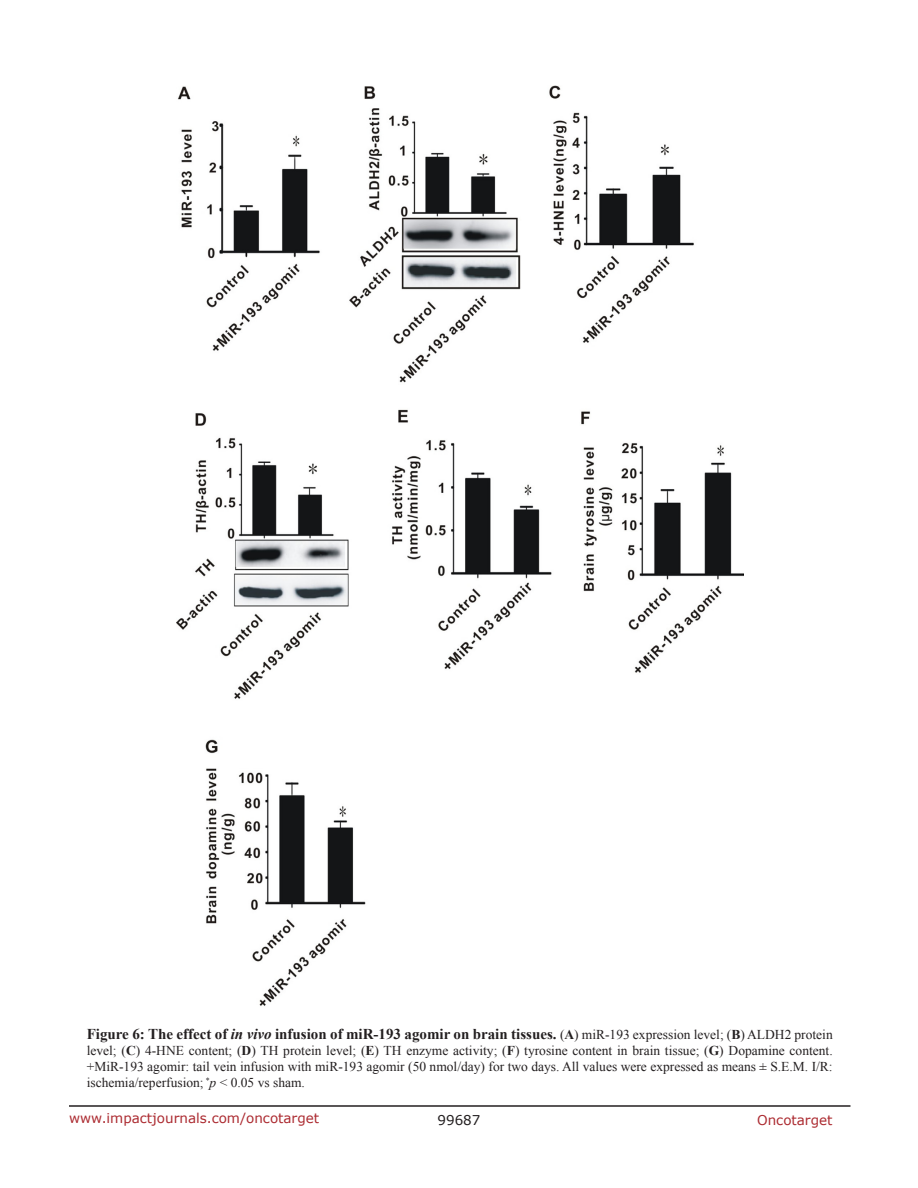
<style>
.page{position:relative;width:918px;height:1188px;background:#fff}
.page>*{position:absolute;margin:0;border:0;box-sizing:border-box;transform-origin:0 0}
.FigureText{font:700 15px "Times New Roman";color:#231f20}
.FigureText-2{font:13.5px/16.2px "Times New Roman";color:#231f20;text-align:justify}
.t1{font:13.5px "Verdana";color:#ac2b31}
.t2{font:13.5px "Verdana";color:#231f20}
.s1{font-style:italic}
.s2{font-weight:400;font-size:13.5px}
.s3{font-size:13.5px}
.s4{font-weight:700}
</style>
<div class="page">
<hr style="left:69px;top:1105px;width:781px;height:2px;background:#231f20">
<img style="left:176px;top:85px;width:567px;height:921px">
<p class="FigureText" style="left:87px;top:1023px;width:748px">Figure 6: The effect of <span class="s1">in vivo</span> infusion of miR-193 agomir on brain tissues. <span class="s2">(</span><span class="s3">A</span><span class="s2">) miR-193 expression level; (</span><span class="s3">B</span><span class="s2">) ALDH2 protein</span></p>
<p class="FigureText-2" style="left:87px;top:1042px;width:748px">level; (<span class="s4">C</span>) 4-HNE content; (<span class="s4">D</span>) TH protein level; (<span class="s4">E</span>) TH enzyme activity; (<span class="s4">F</span>) tyrosine content in brain tissue; (<span class="s4">G</span>) Dopamine content. +MiR-193 agomir: tail vein infusion with miR-193 agomir (50 nmol/day) for two days. All values were expressed as means ± S.E.M. I/R: ischemia/reperfusion; <sup>*</sup><span class="s1">p</span> &lt; 0.05 vs sham.</p>
<p class="t1" style="left:69px;top:1109px;width:252px">www.impactjournals.com/oncotarget</p>
<p class="t2" style="left:438px;top:1111px;width:44px">99687</p>
<p class="t1" style="left:757px;top:1111px;width:77px">Oncotarget</p>
</div>
